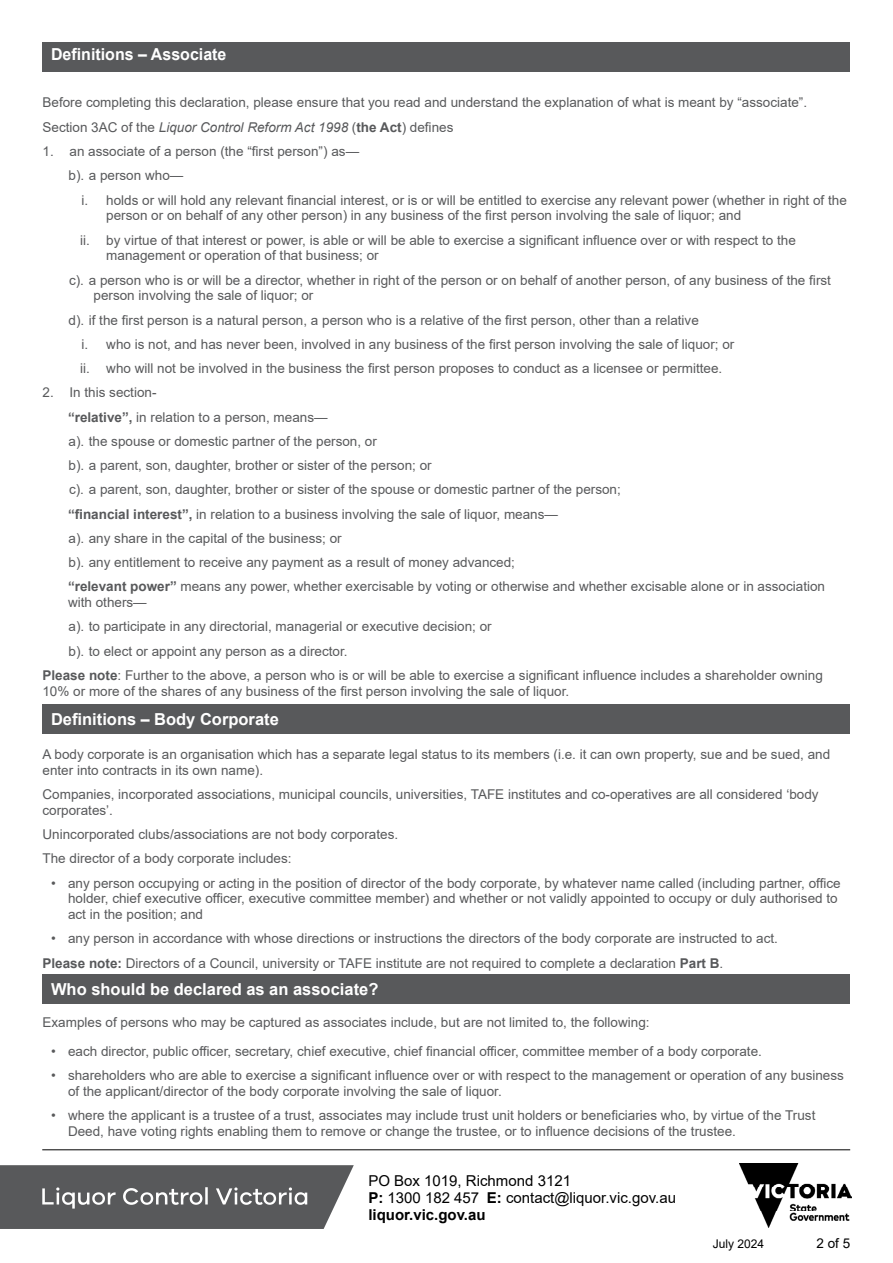
<style>
.page{position:relative;width:893px;height:1263px;background:#fff}
.page>*{position:absolute;margin:0;border:0;box-sizing:border-box;transform-origin:0 0}
.t1{font:700 16.5px "Arial";color:#fff}
.t2{font:15px/17.2px "Arial";color:#000}
.t3{font:13.5px/24.3px "Arial";color:#58595b}
.t4{font:13.5px "Arial";color:#000}
.t5{font:12px "Arial";color:#000}
.s1{font-style:italic}
.s2{font-weight:700}
</style>
<div class="page">
<img style="left:739px;top:1164px;width:113px;height:63px">
<hr style="left:42px;top:1149px;width:808px;height:1px;background:#000">
<svg style="left:0;top:1165px;width:354px;height:64px;background:#696a6c"></svg>
<div style="left:43px;top:704px;width:807px;height:30px;background:#58595b"></div>
<div style="left:43px;top:974px;width:807px;height:30px;background:#58595b"></div>
<div style="left:43px;top:43px;width:807px;height:29px;background:#58595b"></div>
<p class="t1" style="left:51px;top:43px;width:177px">Definitions – Associate</p>
<p class="t3" style="left:43px;top:90px;width:766px">Before completing this declaration, please ensure that you read and understand the explanation of what is meant by “associate”.<br>Section 3AC of the <span class="s1">Liquor Control Reform Act 1998</span> (<span class="s2">the Act</span>) defines</p>
<p class="t3" style="left:69px;top:139px;width:292px;text-indent:-26px">1. an associate of a person (the “first person”) as— b). a person who—</p>
<p class="t3" style="left:106px;top:192px;width:742px;line-height:15.8px;text-indent:-25px">i. holds or will hold any relevant financial interest, or is or will be entitled to exercise any relevant power (whether in right of the person or on behalf of any other person) in any business of the first person involving the sale of liquor; and</p>
<p class="t3" style="left:106px;top:232px;width:691px;line-height:15.8px;text-indent:-26px">ii. by virtue of that interest or power, is able or will be able to exercise a significant influence over or with respect to the management or operation of that business; or</p>
<p class="t3" style="left:94px;top:272px;width:739px;line-height:15.8px;text-indent:-25px">c). a person who is or will be a director, whether in right of the person or on behalf of another person, of any business of the first person involving the sale of liquor; or</p>
<p class="t3" style="left:80px;top:308px;width:656px;text-indent:-12px">d). if the first person is a natural person, a person who is a relative of the first person, other than a relative<br>i. who is not, and has never been, involved in any business of the first person involving the sale of liquor; or ii. who will not be involved in the business the first person proposes to conduct as a licensee or permittee.</p>
<p class="t3" style="left:68px;top:380px;width:759px;text-indent:-25px">2. In this section-<br><span class="s2">“relative”,</span> in relation to a person, means—<br>a). the spouse or domestic partner of the person, or<br>b). a parent, son, daughter, brother or sister of the person; or<br>c). a parent, son, daughter, brother or sister of the spouse or domestic partner of the person;<br><span class="s2">“financial interest”,</span> in relation to a business involving the sale of liquor, means—<br>a). any share in the capital of the business; or<br>b). any entitlement to receive any payment as a result of money advanced;<br><span class="s2">“relevant power”</span> means any power, whether exercisable by voting or otherwise and whether excisable alone or in association</p>
<p class="t3" style="left:68px;top:590px;width:80px">with others—</p>
<p class="t3" style="left:69px;top:614px;width:425px">a). to participate in any directorial, managerial or executive decision; or</p>
<p class="t3" style="left:69px;top:639px;width:281px">b). to elect or appoint any person as a director.</p>
<p class="t3" style="left:42px;top:663px;width:782px"><span class="s2">Please note</span>: Further to the above, a person who is or will be able to exercise a significant influence includes a shareholder owning</p>
<p class="t3" style="left:42px;top:679px;width:528px">10% or more of the shares of any business of the first person involving the sale of liquor.</p>
<p class="t1" style="left:51px;top:708px;width:229px">Definitions – Body Corporate</p>
<p class="t3" style="left:43px;top:746px;width:789px;line-height:15.8px">A body corporate is an organisation which has a separate legal status to its members (i.e. it can own property, sue and be sued, and enter into contracts in its own name).</p>
<p class="t3" style="left:43px;top:786px;width:778px;line-height:15.8px">Companies, incorporated associations, municipal councils, universities, TAFE institutes and co-operatives are all considered ‘body corporates’.</p>
<p class="t3" style="left:43px;top:822px;width:357px">Unincorporated clubs/associations are not body corporates.<br>The director of a body corporate includes:</p>
<p class="t3" style="left:68px;top:875px;width:774px;line-height:15.8px;text-indent:-17px">• any person occupying or acting in the position of director of the body corporate, by whatever name called (including partner, office holder, chief executive officer, executive committee member) and whether or not validly appointed to occupy or duly authorised to act in the position; and</p>
<p class="t3" style="left:43px;top:926px;width:737px;text-indent:9px">• any person in accordance with whose directions or instructions the directors of the body corporate are instructed to act.<br><span class="s2">Please note:</span> Directors of a Council, university or TAFE institute are not required to complete a declaration <span class="s2">Part B</span>.</p>
<p class="t1" style="left:51px;top:978px;width:329px">Who should be declared as an associate?</p>
<p class="t3" style="left:43px;top:1010px;width:609px">Examples of persons who may be captured as associates include, but are not limited to, the following:</p>
<p class="t3" style="left:51px;top:1038px;width:712px">• each director, public officer, secretary, chief executive, chief financial officer, committee member of a body corporate.</p>
<p class="t3" style="left:68px;top:1067px;width:777px;line-height:15.8px;text-indent:-17px">• shareholders who are able to exercise a significant influence over or with respect to the management or operation of any business of the applicant/director of the body corporate involving the sale of liquor.</p>
<p class="t3" style="left:68px;top:1107px;width:749px;line-height:15.8px;text-indent:-17px">• where the applicant is a trustee of a trust, associates may include trust unit holders or beneficiaries who, by virtue of the Trust<br>Deed, have voting rights enabling them to remove or change the trustee, or to influence decisions of the trustee.</p>
<p class="t2" style="left:368px;top:1172px;width:309px">PO Box 1019, Richmond 3121<br><span class="s2">P:</span> 1300 182 457 <span class="s2">E:</span> contact@liquor.vic.gov.au <span class="s2">liquor.vic.gov.au</span></p>
<p class="t5" style="left:713px;top:1235px;width:53px">July 2024</p>
<p class="t4" style="left:816px;top:1234px;width:35px">2 of 5</p>
</div>
